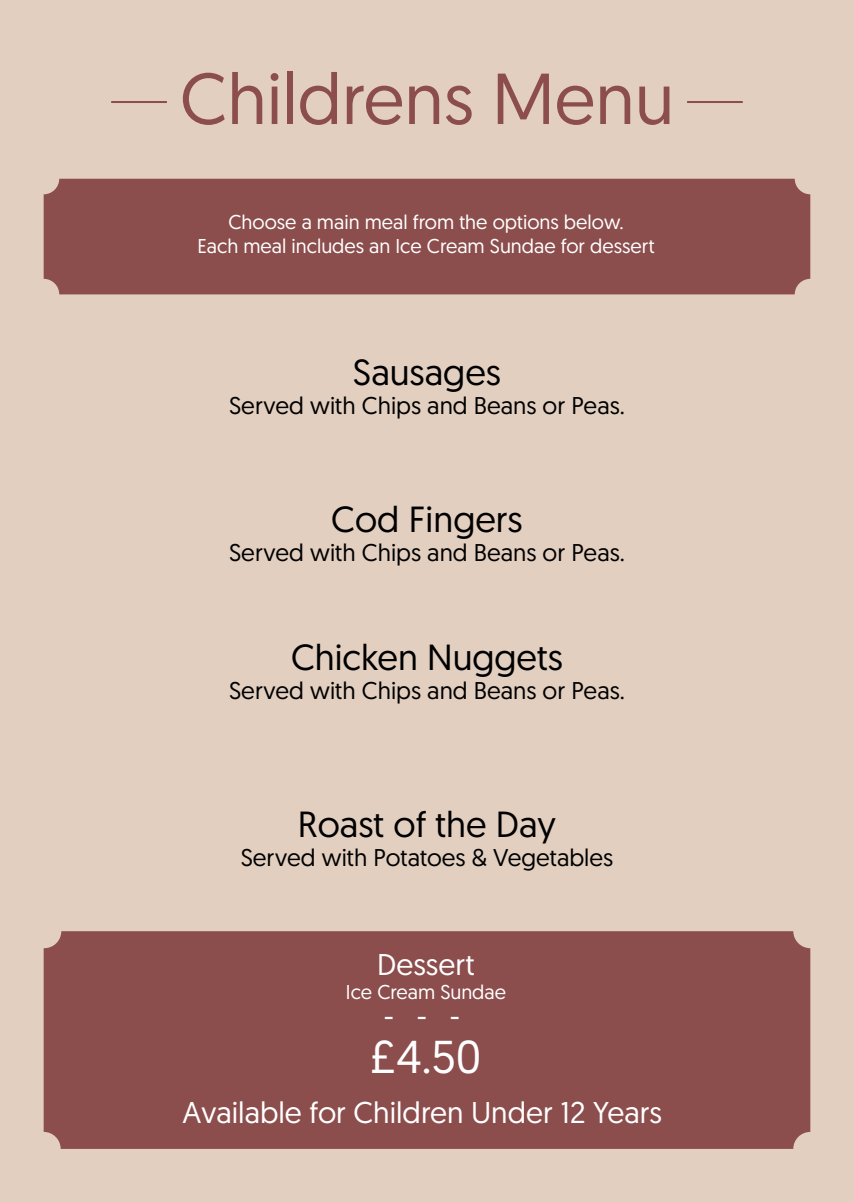
<style>
.page{position:relative;width:854px;height:1202px;background:#fff}
.page>*{position:absolute;margin:0;border:0;box-sizing:border-box;transform-origin:0 0}
.t1{font:72px "Geomanist";color:#8c4d4d}
.t2{font:46px "Geomanist";color:#fff}
.t3{font:36.2px "Geomanist";color:#000001}
.t4{font:30px "Geomanist";color:#fff}
.t5{font:24.2px "Geomanist";color:#000001}
.t6{font:20px/24px "Geomanist";color:#fff;text-align:center}
</style>
<div class="page">
<div style="left:0;top:0;width:853px;height:1202px;background:#e2cfbf"></div>
<div style="left:44px;top:179px;width:766px;height:115px;background:#8c4d4d;border-radius:16px"></div>
<hr style="left:686px;top:101px;width:56px;height:2px;background:#8c4d4d">
<hr style="left:111px;top:101px;width:56px;height:2px;background:#8c4d4d">
<div style="left:44px;top:931px;width:766px;height:218px;background:#8c4d4d"></div>
<h1 class="t1" style="left:180px;top:52px;width:495px">Childrens Menu</h1>
<p class="t6" style="left:197px;top:210px;width:458px">Choose a main meal from the options below.<br>Each meal includes an Ice Cream Sundae for dessert</p>
<h3 class="t3" style="left:353px;top:349px;width:149px">Sausages</h3>
<p class="t5" style="left:229px;top:390px;width:397px">Served with Chips and Beans or Peas.</p>
<h3 class="t3" style="left:331px;top:495px;width:193px">Cod Fingers</h3>
<p class="t5" style="left:229px;top:536px;width:397px">Served with Chips and Beans or Peas.</p>
<h3 class="t3" style="left:291px;top:633px;width:273px">Chicken Nuggets</h3>
<p class="t5" style="left:229px;top:674px;width:397px">Served with Chips and Beans or Peas.</p>
<h3 class="t3" style="left:298px;top:800px;width:259px">Roast of the Day</h3>
<p class="t5" style="left:240px;top:841px;width:374px">Served with Potatoes &amp; Vegetables</p>
<p class="t4" style="left:377px;top:945px;width:99px">Dessert</p>
<p class="t6" style="left:346px;top:980px;width:161px">Ice Cream Sundae</p>
<p class="t4" style="left:384px;top:997px;width:78px">- - -</p>
<h2 class="t2" style="left:370px;top:1027px;width:112px">£4.50</h2>
<p class="t4" style="left:182px;top:1093px;width:480px">Available for Children Under 12 Years</p>
</div>
